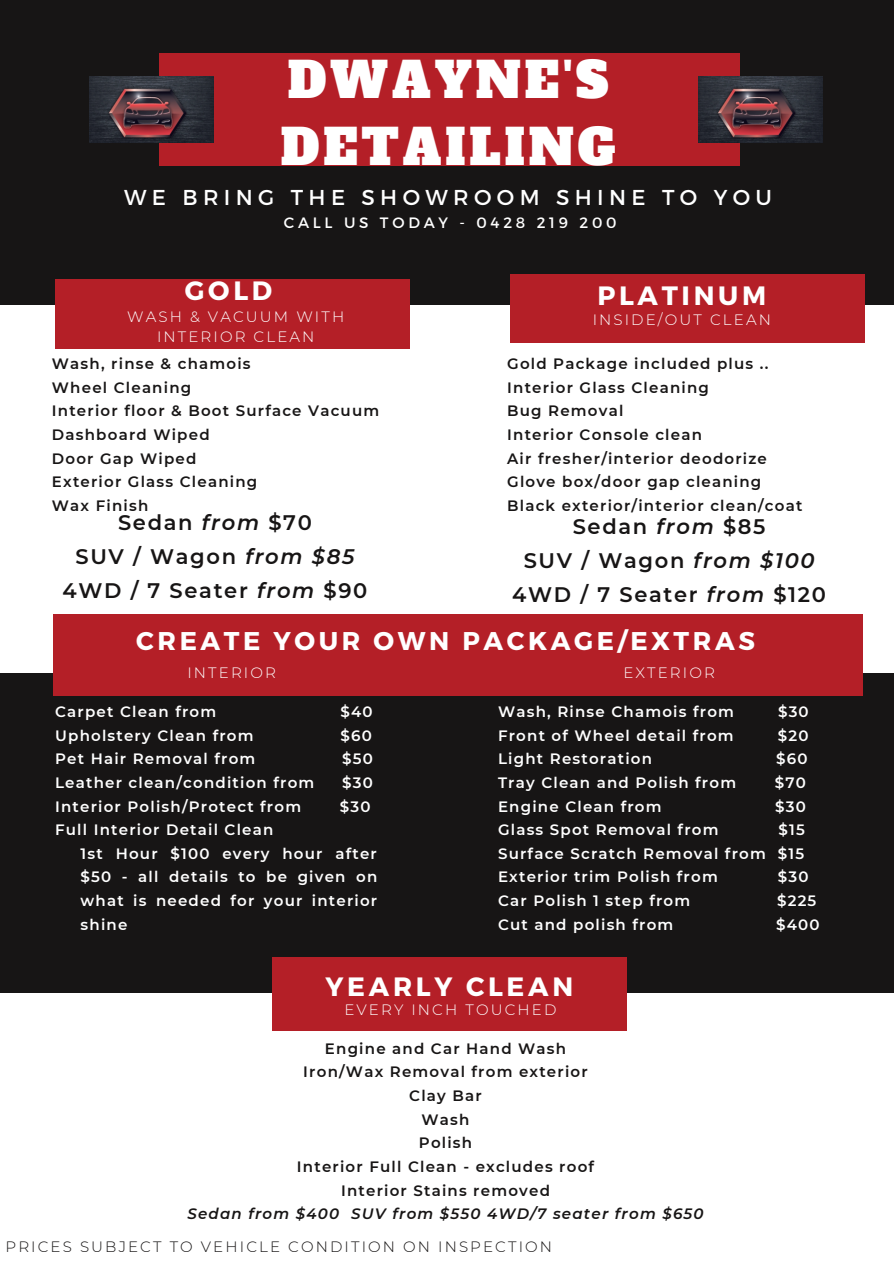
<style>
.page{position:relative;width:894px;height:1264px;background:#fff}
.page>*{position:absolute;margin:0;border:0;box-sizing:border-box;transform-origin:0 0}
.t1{font:48px/66.4px "Alfa Slab One";letter-spacing:.08em;color:#fff}
.t2{font:700 26.55px "Montserrat";letter-spacing:.14em;color:#fff}
.t3{font:700 25.65px "Montserrat";letter-spacing:.14em;color:#fff}
.t4{font:21.45px "Montserrat";letter-spacing:.25em;color:#fff}
.t5{font:600 21px "Montserrat";letter-spacing:.08em;color:#171515}
.t6{font:600 15px/23.7px "Montserrat";letter-spacing:.08em;color:#fff;text-align:justify}
.t7{font:600 15px "Montserrat";letter-spacing:.08em;color:#171515}
.t8{font:300 15px "Montserrat";letter-spacing:.14em;color:#fff}
.t9{font:300 15px "Montserrat";letter-spacing:.14em;color:#171515}
.t10{font:italic 600 15px "Montserrat";letter-spacing:.08em;color:#171515}
.t11{font:15px "Montserrat";letter-spacing:.25em;color:#fff}
.s1{font-style:italic}
</style>
<div class="page">
<div style="left:0;top:0;width:893px;height:1263px;background:#171515"></div>
<div style="left:0;top:305px;width:893px;height:367px;background:#fff"></div>
<div style="left:53px;top:614px;width:417px;height:81px;background:#b41f27"></div>
<div style="left:509px;top:274px;width:355px;height:69px;background:#b41f27"></div>
<div style="left:0;top:993px;width:893px;height:270px;background:#fff"></div>
<div style="left:271px;top:957px;width:355px;height:73px;background:#b41f27"></div>
<div style="left:159px;top:53px;width:580px;height:113px;background:#b41f27"></div>
<img style="left:698px;top:76px;width:124px;height:67px">
<img style="left:89px;top:76px;width:124px;height:67px">
<div style="left:55px;top:280px;width:355px;height:68px;background:#b41f27"></div>
<div style="left:445px;top:614px;width:417px;height:81px;background:#b41f27"></div>
<p class="t1" style="left:281px;top:48px;width:336px">DWAYNE'S<br>DETAILING</p>
<p class="t4" style="left:124px;top:184px;width:649px">WE BRING THE SHOWROOM SHINE TO YOU</p>
<p class="t11" style="left:284px;top:213px;width:334px">CALL US TODAY - 0428 219 200</p>
<p class="t2" style="left:185px;top:273px;width:89px">GOLD</p>
<p class="t8" style="left:127px;top:307px;width:218px">WASH &amp; VACUUM WITH</p>
<p class="t8" style="left:157px;top:327px;width:159px">INTERIOR CLEAN</p>
<p class="t7" style="left:52px;top:354px;width:200px">Wash, rinse &amp; chamois</p>
<p class="t7" style="left:52px;top:378px;width:141px">Wheel Cleaning</p>
<p class="t7" style="left:52px;top:402px;width:329px">Interior floor &amp; Boot Surface Vacuum</p>
<p class="t7" style="left:52px;top:425px;width:159px">Dashboard Wiped</p>
<p class="t7" style="left:52px;top:449px;width:146px">Door Gap Wiped</p>
<p class="t7" style="left:52px;top:473px;width:207px">Exterior Glass Cleaning</p>
<p class="t7" style="left:52px;top:496px;width:98px">Wax Finish</p>
<p class="t5" style="left:118px;top:510px;width:195px">Sedan <span class="s1">from</span> $70</p>
<p class="t5" style="left:75px;top:544px;width:280px">SUV / Wagon <span class="s1">from $85</span></p>
<p class="t5" style="left:62px;top:577px;width:306px">4WD / 7 Seater <span class="s1">from</span> $90</p>
<p class="t2" style="left:597px;top:278px;width:170px">PLATINUM</p>
<p class="t8" style="left:592px;top:310px;width:180px">INSIDE/OUT CLEAN</p>
<p class="t7" style="left:507px;top:354px;width:262px">Gold Package included plus ..</p>
<p class="t7" style="left:507px;top:378px;width:203px">Interior Glass Cleaning</p>
<p class="t7" style="left:507px;top:402px;width:118px">Bug Removal</p>
<p class="t7" style="left:507px;top:425px;width:196px">Interior Console clean</p>
<p class="t7" style="left:507px;top:449px;width:261px">Air fresher/interior deodorize</p>
<p class="t7" style="left:507px;top:473px;width:256px">Glove box/door gap cleaning</p>
<p class="t7" style="left:507px;top:496px;width:297px">Black exterior/interior clean/coat</p>
<p class="t5" style="left:572px;top:513px;width:194px">Sedan <span class="s1">from</span> $85</p>
<p class="t5" style="left:523px;top:547px;width:292px">SUV / Wagon <span class="s1">from $100</span></p>
<p class="t5" style="left:512px;top:581px;width:315px">4WD / 7 Seater <span class="s1">from</span> $120</p>
<p class="t3" style="left:136px;top:623px;width:620px">CREATE YOUR OWN PACKAGE/EXTRAS</p>
<p class="t8" style="left:187px;top:663px;width:90px">INTERIOR</p>
<p class="t8" style="left:623px;top:663px;width:93px">EXTERIOR</p>
<p class="t6" style="left:55px;top:699px;width:163px">Carpet Clean from</p>
<p class="t6" style="left:340px;top:699px;width:34px">$40</p>
<p class="t6" style="left:55px;top:723px;width:200px">Upholstery Clean from</p>
<p class="t6" style="left:340px;top:723px;width:33px">$60</p>
<p class="t6" style="left:55px;top:747px;width:202px">Pet Hair Removal from</p>
<p class="t6" style="left:342px;top:747px;width:32px">$50</p>
<p class="t6" style="left:55px;top:770px;width:261px">Leather clean/condition from</p>
<p class="t6" style="left:342px;top:770px;width:32px">$30</p>
<p class="t6" style="left:55px;top:794px;width:247px">Interior Polish/Protect from</p>
<p class="t6" style="left:340px;top:794px;width:32px">$30</p>
<p class="t6" style="left:55px;top:818px;width:220px">Full Interior Detail Clean</p>
<p class="t6" style="left:81px;top:841px;width:298px">1st Hour $100 every hour after $50 - all details to be given on what is needed for your interior shine</p>
<p class="t6" style="left:498px;top:699px;width:237px">Wash, Rinse Chamois from</p>
<p class="t6" style="left:777px;top:699px;width:32px">$30</p>
<p class="t6" style="left:498px;top:723px;width:237px">Front of Wheel detail from</p>
<p class="t6" style="left:777px;top:723px;width:32px">$20</p>
<p class="t6" style="left:498px;top:747px;width:155px">Light Restoration</p>
<p class="t6" style="left:776px;top:747px;width:33px">$60</p>
<p class="t6" style="left:498px;top:770px;width:239px">Tray Clean and Polish from</p>
<p class="t6" style="left:774px;top:770px;width:33px">$70</p>
<p class="t6" style="left:498px;top:794px;width:165px">Engine Clean from</p>
<p class="t6" style="left:775px;top:794px;width:32px">$30</p>
<p class="t6" style="left:498px;top:818px;width:222px">Glass Spot Removal from</p>
<p class="t6" style="left:778px;top:818px;width:28px">$15</p>
<p class="t6" style="left:498px;top:841px;width:307px">Surface Scratch Removal from $15</p>
<p class="t6" style="left:498px;top:865px;width:221px">Exterior trim Polish from</p>
<p class="t6" style="left:777px;top:865px;width:32px">$30</p>
<p class="t6" style="left:498px;top:888px;width:194px">Car Polish 1 step from</p>
<p class="t6" style="left:776px;top:888px;width:41px">$225</p>
<p class="t6" style="left:498px;top:912px;width:177px">Cut and polish from</p>
<p class="t6" style="left:776px;top:912px;width:45px">$400</p>
<p class="t2" style="left:325px;top:969px;width:249px">YEARLY CLEAN</p>
<p class="t8" style="left:344px;top:1000px;width:213px">EVERY INCH TOUCHED</p>
<p class="t7" style="left:325px;top:1039px;width:243px">Engine and Car Hand Wash</p>
<p class="t7" style="left:303px;top:1062px;width:286px">Iron/Wax Removal from exterior</p>
<p class="t7" style="left:409px;top:1086px;width:74px">Clay Bar</p>
<p class="t7" style="left:421px;top:1109px;width:49px">Wash</p>
<p class="t7" style="left:419px;top:1133px;width:55px">Polish</p>
<p class="t7" style="left:297px;top:1157px;width:298px">Interior Full Clean - excludes roof</p>
<p class="t7" style="left:341px;top:1180px;width:210px">Interior Stains removed</p>
<p class="t10" style="left:187px;top:1204px;width:517px">Sedan from $400 SUV from $550 4WD/7 seater from $650</p>
<p class="t9" style="left:5px;top:1237px;width:548px">PRICES SUBJECT TO VEHICLE CONDITION ON INSPECTION</p>
</div>
